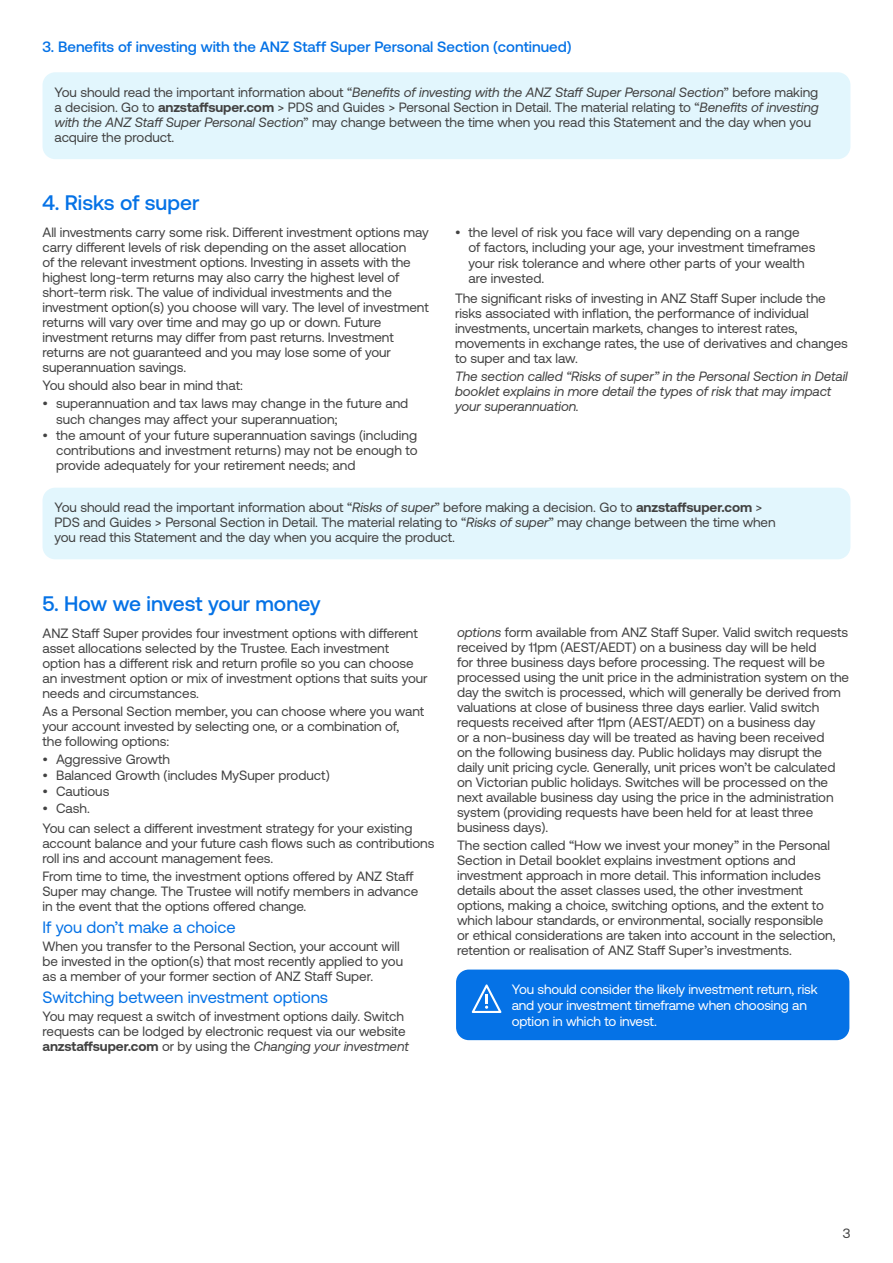
<style>
.page{position:relative;width:893px;height:1263px;background:#fff}
.page>*{position:absolute;margin:0;border:0;box-sizing:border-box;transform-origin:0 0}
.t1{font:500 21px "Aeonik";color:#0572e6}
.t2{font:16.5px "Aeonik";color:#0572e6}
.t3{font:500 15px "Aeonik";color:#0572e6}
.t4{font:13.5px/15px "Aeonik";letter-spacing:-.005em;color:#424242}
.t5{font:italic 13.5px/15px "Aeonik";letter-spacing:-.005em;color:#424242}
.t6{font:13.5px/15.8px "Aeonik";letter-spacing:-.01em;color:#fff}
.s1{font-style:italic}
.s2{font-weight:700}
</style>
<div class="page">
<div style="left:43px;top:72px;width:807px;height:87px;background:#e2f6fd;border-radius:13px"></div>
<div style="left:43px;top:488px;width:807px;height:71px;background:#e2f6fd;border-radius:13px"></div>
<div style="left:456px;top:969px;width:393px;height:71px;background:#0572e6;border-radius:13px"></div>
<svg style="left:472px;top:984px;width:29px;height:29px"></svg>
<p class="t3" style="left:43px;top:39px;width:531px">3. Benefits of investing with the ANZ Staff Super Personal Section (continued)</p>
<p class="t4" style="left:55px;top:85px;width:766px">You should read the important information about “<span class="s1">Benefits of investing with the ANZ Staff Super Personal Section</span>” before making a decision. Go to <span class="s2">anzstaffsuper.com</span> &gt; PDS and Guides &gt; Personal Section in Detail. The material relating to “<span class="s1">Benefits of investing with the ANZ Staff Super Personal Section</span>” may change between the time when you read this Statement and the day when you acquire the product.</p>
<h1 class="t1" style="left:43px;top:191px;width:158px">4. Risks of super</h1>
<p class="t4" style="left:43px;top:225px;width:388px">All investments carry some risk. Different investment options may carry different levels of risk depending on the asset allocation<br>of the relevant investment options. Investing in assets with the highest long-term returns may also carry the highest level of short-term risk. The value of individual investments and the investment option(s) you choose will vary. The level of investment returns will vary over time and may go up or down. Future investment returns may differ from past returns. Investment returns are not guaranteed and you may lose some of your superannuation savings.</p>
<p class="t4" style="left:43px;top:378px;width:202px">You should also bear in mind that:</p>
<p class="t4" style="left:56px;top:396px;width:354px;text-indent:-14px">• superannuation and tax laws may change in the future and such changes may affect your superannuation;</p>
<p class="t4" style="left:56px;top:427px;width:363px;text-align:justify;text-indent:-14px">• the amount of your future superannuation savings (including contributions and investment returns) may not be enough to provide adequately for your retirement needs; and</p>
<p class="t4" style="left:468px;top:225px;width:348px;text-indent:-14px">• the level of risk you face will vary depending on a range<br>of factors, including your age, your investment timeframes your risk tolerance and where other parts of your wealth are invested.</p>
<p class="t4" style="left:455px;top:291px;width:395px">The significant risks of investing in ANZ Staff Super include the risks associated with inflation, the performance of individual investments, uncertain markets, changes to interest rates, movements in exchange rates, the use of derivatives and changes to super and tax law.</p>
<p class="t5" style="left:455px;top:369px;width:394px">The section called “Risks of super” in the Personal Section in Detail booklet explains in more detail the types of risk that may impact your superannuation.</p>
<p class="t4" style="left:55px;top:500px;width:723px">You should read the important information about “<span class="s1">Risks of super</span>” before making a decision. Go to <span class="s2">anzstaffsuper.com</span> &gt;<br>PDS and Guides &gt; Personal Section in Detail. The material relating to “<span class="s1">Risks of super</span>” may change between the time when you read this Statement and the day when you acquire the product.</p>
<h1 class="t1" style="left:43px;top:592px;width:280px">5. How we invest your money</h1>
<p class="t4" style="left:43px;top:626px;width:387px">ANZ Staff Super provides four investment options with different asset allocations selected by the Trustee. Each investment option has a different risk and return profile so you can choose an investment option or mix of investment options that suits your needs and circumstances.</p>
<p class="t4" style="left:43px;top:704px;width:383px">As a Personal Section member, you can choose where you want your account invested by selecting one, or a combination of,<br>the following options:</p>
<p class="t4" style="left:43px;top:752px;width:129px">• Aggressive Growth</p>
<p class="t4" style="left:43px;top:768px;width:289px">• Balanced Growth (includes MySuper product)</p>
<p class="t4" style="left:43px;top:784px;width:68px">• Cautious</p>
<p class="t4" style="left:43px;top:798px;width:371px;line-height:20.1px">• Cash.<br>You can select a different investment strategy for your existing</p>
<p class="t4" style="left:43px;top:835px;width:393px">account balance and your future cash flows such as contributions roll ins and account management fees.</p>
<p class="t4" style="left:43px;top:868px;width:377px">From time to time, the investment options offered by ANZ Staff<br>Super may change. The Trustee will notify members in advance in the event that the options offered change.</p>
<p class="t2" style="left:43px;top:918px;width:195px">If you don’t make a choice</p>
<p class="t4" style="left:43px;top:938px;width:362px">When you transfer to the Personal Section, your account will be invested in the option(s) that most recently applied to you as a member of your former section of ANZ Staff Super.</p>
<p class="t2" style="left:43px;top:988px;width:287px">Switching between investment options</p>
<p class="t4" style="left:43px;top:1008px;width:368px">You may request a switch of investment options daily. Switch requests can be lodged by electronic request via our website <span class="s2">anzstaffsuper.com</span> or by using the <span class="s1">Changing your investment</span></p>
<p class="t4" style="left:457px;top:625px;width:393px"><span class="s1">options</span> form available from ANZ Staff Super. Valid switch requests received by 11pm (AEST/AEDT) on a business day will be held<br>for three business days before processing. The request will be processed using the unit price in the administration system on the day the switch is processed, which will generally be derived from valuations at close of business three days earlier. Valid switch requests received after 11pm (AEST/AEDT) on a business day<br>or a non-business day will be treated as having been received<br>on the following business day. Public holidays may disrupt the daily unit pricing cycle. Generally, unit prices won’t be calculated on Victorian public holidays. Switches will be processed on the next available business day using the price in the administration system (providing requests have been held for at least three business days).</p>
<p class="t4" style="left:457px;top:838px;width:380px">The section called “How we invest your money” in the Personal Section in Detail booklet explains investment options and investment approach in more detail. This information includes details about the asset classes used, the other investment options, making a choice, switching options, and the extent to which labour standards, or environmental, socially responsible or ethical considerations are taken into account in the selection, retention or realisation of ANZ Staff Super’s investments.</p>
<p class="t6" style="left:512px;top:981px;width:308px">You should consider the likely investment return, risk and your investment timeframe when choosing an option in which to invest.</p>
<p class="t4" style="left:843px;top:1225px;width:9px">3</p>
</div>
